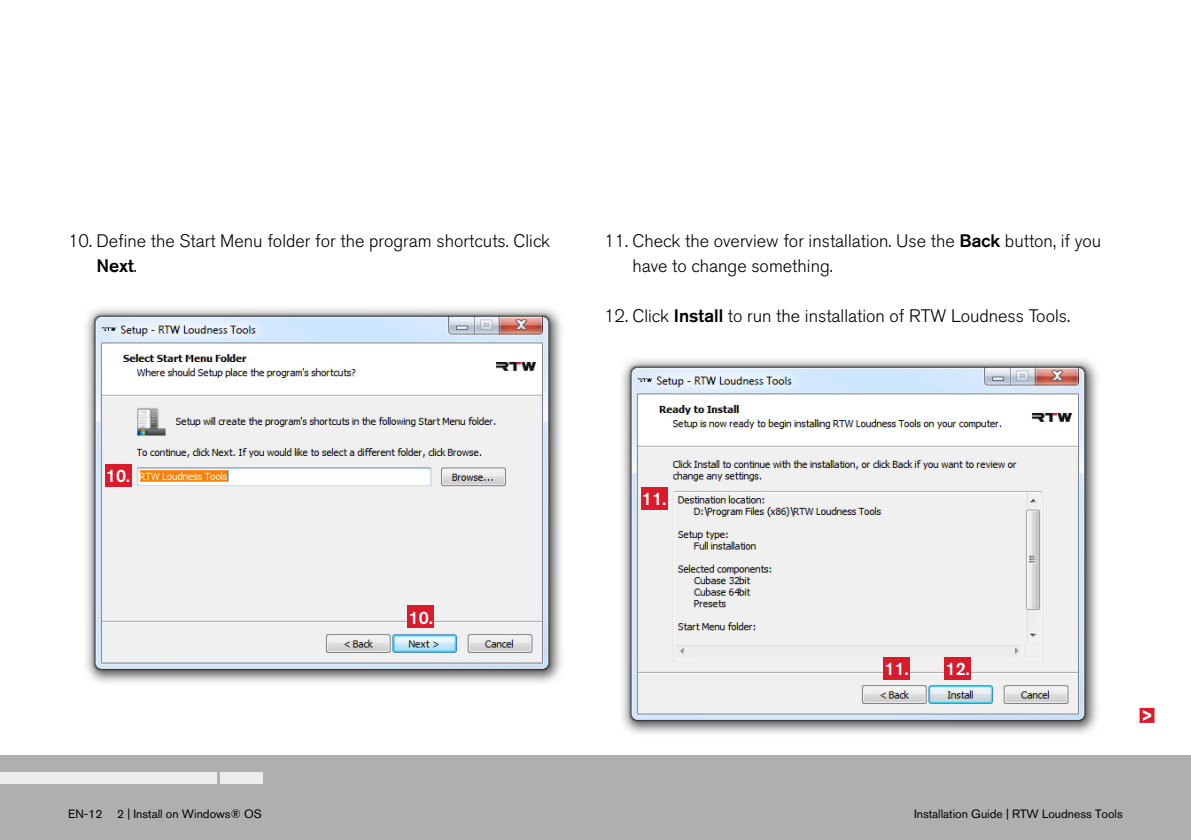
<style>
.page{position:relative;width:1191px;height:840px;background:#fff}
.page>*{position:absolute;margin:0;border:0;box-sizing:border-box;transform-origin:0 0}
.t1{font:300 18px/25px "Akzidenz Grotesk BE";color:#000}
.t2{font:500 18px "Akzidenz Grotesk BE";color:#fff}
.t3{font:12px "Akzidenz Grotesk BE";color:#000}
.s1{font-weight:500}
</style>
<div class="page">
<div style="left:0;top:754px;width:1190px;height:85px;background:#afafb0"></div>
<div style="left:221px;top:772px;width:42px;height:11px;background:#ececec"></div>
<div style="left:0;top:772px;width:217px;height:11px;background:#ececec"></div>
<img style="left:86px;top:308px;width:476px;height:375px">
<img style="left:622px;top:359px;width:476px;height:375px">
<div style="left:105px;top:463px;width:26px;height:23px;background:#d91b2b"></div>
<div style="left:407px;top:605px;width:27px;height:23px;background:#d91b2b"></div>
<div style="left:641px;top:486px;width:26px;height:23px;background:#d91b2b"></div>
<div style="left:883px;top:656px;width:27px;height:23px;background:#d91b2b"></div>
<div style="left:944px;top:656px;width:27px;height:23px;background:#d91b2b"></div>
<div style="left:1140px;top:708px;width:14px;height:14px;border:1px solid #d91b2b"></div>
<svg style="left:1142px;top:709px;width:9px;height:11px"></svg>
<p class="t1" style="left:96px;top:230px;width:455px;text-indent:-28px">10. Define the Start Menu folder for the program shortcuts. Click<br><span class="s1">Next</span>.</p>
<p class="t1" style="left:632px;top:230px;width:470px;text-indent:-28px">11. Check the overview for installation. Use the <span class="s1">Back</span> button, if you have to change something.</p>
<p class="t1" style="left:604px;top:305px;width:467px">12. Click <span class="s1">Install</span> to run the installation of RTW Loudness Tools.</p>
<p class="t2" style="left:106px;top:469px;width:25px">10.</p>
<p class="t2" style="left:409px;top:610px;width:25px">10.</p>
<p class="t2" style="left:642px;top:492px;width:25px">11.</p>
<p class="t2" style="left:884px;top:661px;width:86px">11. 12.</p>
<p class="t3" style="left:68px;top:808px;width:195px">EN-12 2 | Install on Windows® OS</p>
<p class="t3" style="left:914px;top:808px;width:210px">Installation Guide | RTW Loudness Tools</p>
</div>
